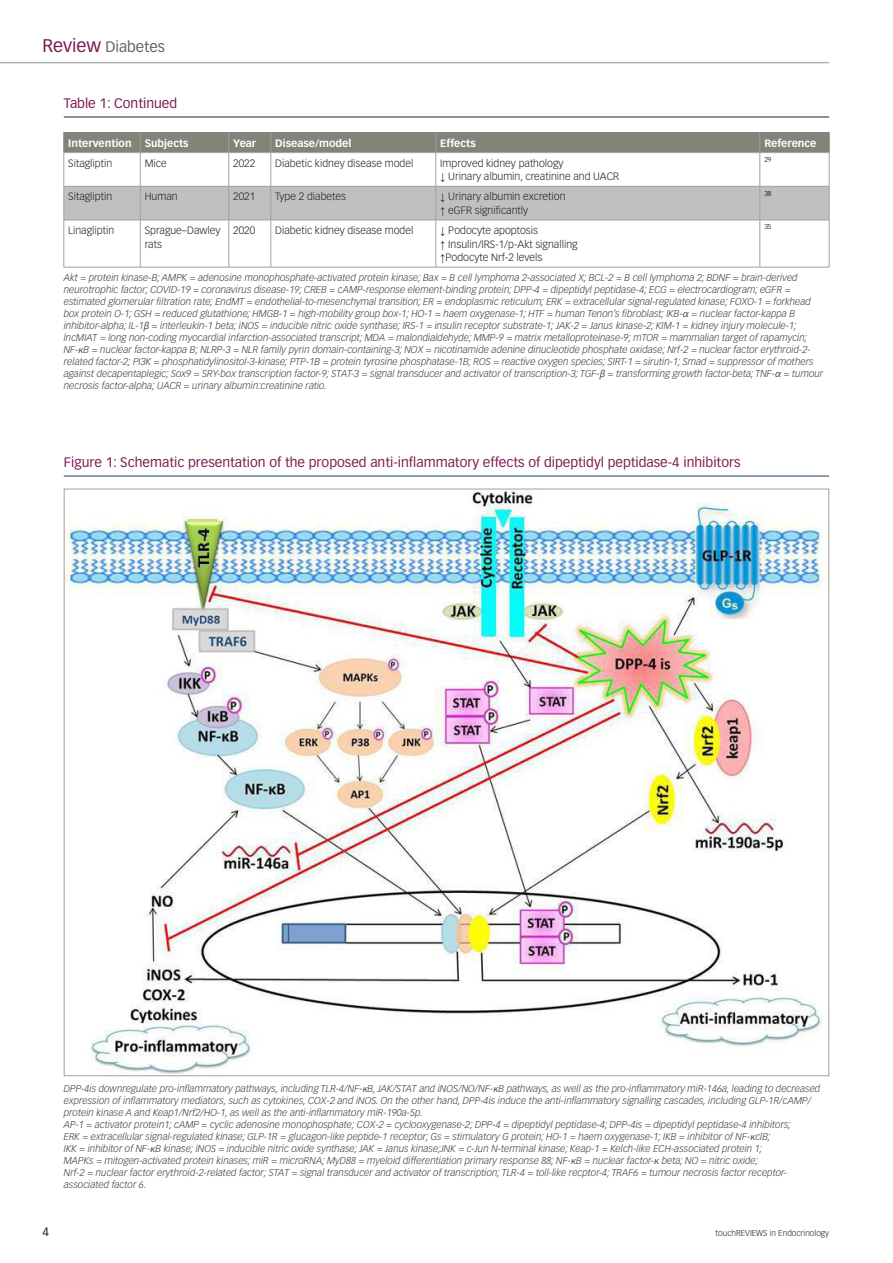
<style>
.page{position:relative;width:893px;height:1263px;background:#fff}
.page>*{position:absolute;margin:0;border:0;box-sizing:border-box;transform-origin:0 0}
.t1{font:15px "Vectora LT Std";color:#686166}
.t2{font:13.5px "Vectora LT Std";color:#7b1f4f}
.t3{font:12px "Vectora LT Std";color:#231f20}
.t4{font:300 10.5px/13.5px "Vectora LT Std";color:#231f20}
.t5{font:700 10.5px "Vectora LT Std";color:#fff}
.t6{font:italic 300 9.75px/12px "Vectora LT Std";color:#3e3e3f}
.t7{font:300 8.25px "Vectora LT Std";color:#231f20}
.t8{font:300 6.9px "Vectora LT Std";color:#000}
.s1{font-size:18px;color:#7b1f4f}
.s2{font-family:"Arial Narrow";font-weight:400}
.s3{font-family:"Segoe UI";font-weight:400}
</style>
<div class="page">
<hr style="left:0;top:62px;width:829px;height:1px;background:#939598">
<svg style="left:65px;top:153px;width:764px;height:114px"></svg>
<div style="left:65px;top:187px;width:764px;height:33px;background:#c0c0c0"></div>
<hr style="left:64px;top:153px;width:1px;height:33px;background:#a3a392">
<hr style="left:140px;top:153px;width:1px;height:33px;background:#a3a392">
<hr style="left:229px;top:153px;width:1px;height:33px;background:#a3a392">
<hr style="left:271px;top:153px;width:1px;height:33px;background:#a3a392">
<hr style="left:436px;top:153px;width:1px;height:33px;background:#a3a392">
<hr style="left:760px;top:153px;width:1px;height:33px;background:#a3a392">
<hr style="left:829px;top:153px;width:1px;height:33px;background:#a3a392">
<hr style="left:64px;top:186px;width:76px;height:1px;background:#a3a392">
<hr style="left:64px;top:186px;width:1px;height:34px;background:#a3a392">
<hr style="left:140px;top:186px;width:89px;height:1px;background:#a3a392">
<hr style="left:140px;top:186px;width:1px;height:34px;background:#a3a392">
<hr style="left:229px;top:186px;width:42px;height:1px;background:#a3a392">
<hr style="left:229px;top:186px;width:1px;height:34px;background:#a3a392">
<hr style="left:271px;top:186px;width:165px;height:1px;background:#a3a392">
<hr style="left:271px;top:186px;width:1px;height:34px;background:#a3a392">
<hr style="left:436px;top:186px;width:324px;height:1px;background:#a3a392">
<hr style="left:436px;top:186px;width:1px;height:34px;background:#a3a392">
<hr style="left:760px;top:186px;width:69px;height:1px;background:#a3a392">
<hr style="left:760px;top:186px;width:1px;height:34px;background:#a3a392">
<hr style="left:829px;top:186px;width:1px;height:34px;background:#a3a392">
<hr style="left:64px;top:220px;width:76px;height:1px;background:#a3a392">
<hr style="left:64px;top:220px;width:1px;height:47px;background:#a3a392">
<hr style="left:140px;top:220px;width:89px;height:1px;background:#a3a392">
<hr style="left:140px;top:220px;width:1px;height:47px;background:#a3a392">
<hr style="left:140px;top:267px;width:89px;height:1px;background:#a3a392">
<hr style="left:229px;top:220px;width:42px;height:1px;background:#a3a392">
<hr style="left:229px;top:220px;width:1px;height:47px;background:#a3a392">
<hr style="left:229px;top:267px;width:42px;height:1px;background:#a3a392">
<hr style="left:271px;top:220px;width:165px;height:1px;background:#a3a392">
<hr style="left:271px;top:220px;width:1px;height:47px;background:#a3a392">
<hr style="left:271px;top:267px;width:165px;height:1px;background:#a3a392">
<hr style="left:436px;top:220px;width:324px;height:1px;background:#a3a392">
<hr style="left:436px;top:220px;width:1px;height:47px;background:#a3a392">
<hr style="left:436px;top:267px;width:324px;height:1px;background:#a3a392">
<hr style="left:760px;top:220px;width:69px;height:1px;background:#a3a392">
<hr style="left:760px;top:220px;width:1px;height:47px;background:#a3a392">
<hr style="left:829px;top:220px;width:1px;height:47px;background:#a3a392">
<hr style="left:760px;top:267px;width:69px;height:1px;background:#a3a392">
<hr style="left:64px;top:267px;width:76px;height:1px;background:#a3a392">
<div style="left:64px;top:132px;width:766px;height:21px;background:#828379"></div>
<hr style="left:760px;top:152px;width:69px;height:1px;background:#a3a392">
<hr style="left:64px;top:117px;width:765px;height:1px;background:#231f20">
<hr style="left:64px;top:476px;width:765px;height:1px;background:#1d3f63">
<img style="left:66px;top:491px;width:757px;height:583px">
<h1 class="t1" style="left:43px;top:38px;width:124px"><span class="s1">Review</span> Diabetes</h1>
<h2 class="t2" style="left:64px;top:96px;width:115px">Table 1: Continued</h2>
<p class="t5" style="left:68px;top:137px;width:122px">Intervention Subjects</p>
<p class="t5" style="left:233px;top:137px;width:24px">Year</p>
<p class="t5" style="left:275px;top:137px;width:78px">Disease/model</p>
<p class="t5" style="left:440px;top:137px;width:37px">Effects</p>
<p class="t5" style="left:764px;top:137px;width:54px">Reference</p>
<p class="t4" style="left:68px;top:156px;width:45px">Sitagliptin</p>
<p class="t4" style="left:145px;top:156px;width:23px">Mice</p>
<p class="t4" style="left:233px;top:156px;width:23px">2022</p>
<p class="t4" style="left:275px;top:156px;width:140px">Diabetic kidney disease model</p>
<p class="t4" style="left:440px;top:156px;width:180px">Improved kidney pathology<br><span class="s2">↓</span> Urinary albumin, creatinine and UACR</p>
<p class="t8" style="left:764px;top:156px;width:9px">29</p>
<p class="t4" style="left:68px;top:190px;width:45px">Sitagliptin</p>
<p class="t4" style="left:145px;top:190px;width:34px">Human</p>
<p class="t4" style="left:233px;top:190px;width:23px">2021</p>
<p class="t4" style="left:275px;top:190px;width:72px">Type 2 diabetes</p>
<p class="t4" style="left:440px;top:190px;width:127px"><span class="s2">↓</span> Urinary albumin excretion <span class="s2">↑</span> eGFR significantly</p>
<p class="t8" style="left:764px;top:189px;width:9px">38</p>
<p class="t4" style="left:68px;top:224px;width:47px">Linagliptin</p>
<p class="t4" style="left:145px;top:224px;width:77px">Sprague–Dawley rats</p>
<p class="t4" style="left:233px;top:224px;width:23px">2020</p>
<p class="t4" style="left:275px;top:224px;width:140px">Diabetic kidney disease model</p>
<p class="t4" style="left:440px;top:224px;width:139px"><span class="s2">↓</span> Podocyte apoptosis<br><span class="s2">↑</span> Insulin/IRS-1/p-Akt signalling <span class="s2">↑</span>Podocyte Nrf-2 levels</p>
<p class="t8" style="left:764px;top:223px;width:9px">35</p>
<p class="t6" style="left:64px;top:271px;width:761px">Akt = protein kinase-B; AMPK = adenosine monophosphate-activated protein kinase; Bax = B cell lymphoma 2-associated X; BCL-2 = B cell lymphoma 2; BDNF = brain-derived neurotrophic factor; COVID-19 = coronavirus disease-19; CREB = cAMP-response element-binding protein; DPP-4 = dipeptidyl peptidase-4; ECG = electrocardiogram; eGFR = estimated glomerular filtration rate; EndMT = endothelial-to-mesenchymal transition; ER = endoplasmic reticulum; ERK = extracellular signal-regulated kinase; FOXO-1 = forkhead box protein O-1; GSH = reduced glutathione; HMGB-1 = high-mobility group box-1; HO-1 = haem oxygenase-1; HTF = human Tenon’s fibroblast; IKB-<span class="s3">α</span> = nuclear factor-kappa B inhibitor-alpha; IL-1<span class="s3">β</span> = interleukin-1 beta; iNOS = inducible nitric oxide synthase; IRS-1 = insulin receptor substrate-1; JAK-2 = Janus kinase-2; KIM-1 = kidney injury molecule-1; lncMIAT = long non-coding myocardial infarction-associated transcript; MDA = malondialdehyde; MMP-9 = matrix metalloproteinase-9; mTOR = mammalian target of rapamycin; NF-<span class="s3">κ</span>B = nuclear factor-kappa B; NLRP-3 = NLR family pyrin domain-containing-3; NOX = nicotinamide adenine dinucleotide phosphate oxidase; Nrf-2 = nuclear factor erythroid-2- related factor-2; PI3K = phosphatidylinositol-3-kinase; PTP-1B = protein tyrosine phosphatase-1B; ROS = reactive oxygen species; SIRT-1 = sirutin-1; Smad = suppressor of mothers against decapentaplegic; Sox9 = SRY-box transcription factor-9; STAT-3 = signal transducer and activator of transcription-3; TGF-<span class="s3">β</span> = transforming growth factor-beta; TNF-<span class="s3">α</span> = tumour necrosis factor-alpha; UACR = urinary albumin:creatinine ratio.</p>
<h2 class="t2" style="left:64px;top:454px;width:678px">Figure 1: Schematic presentation of the proposed anti-inflammatory effects of dipeptidyl peptidase-4 inhibitors</h2>
<p class="t6" style="left:64px;top:1083px;width:758px">DPP-4is downregulate pro-inflammatory pathways, including TLR-4/NF-<span class="s3">κ</span>B, JAK/STAT and iNOS/NO/NF-<span class="s3">κ</span>B pathways, as well as the pro-inflammatory miR-146a, leading to decreased expression of inflammatory mediators, such as cytokines, COX-2 and iNOS. On the other hand, DPP-4is induce the anti-inflammatory signalling cascades, including GLP-1R/cAMP/ protein kinase A and Keap1/Nrf2/HO-1, as well as the anti-inflammatory miR-190a-5p.<br>AP-1 = activator protein1; cAMP = cyclic adenosine monophosphate; COX-2 = cyclooxygenase-2; DPP-4 = dipeptidyl peptidase-4; DPP-4is = dipeptidyl peptidase-4 inhibitors;<br>ERK = extracellular signal-regulated kinase; GLP-1R = glucagon-like peptide-1 receptor; Gs = stimulatory G protein; HO-1 = haem oxygenase-1; IKB = inhibitor of NF-<span class="s3">κ</span>clB;<br>IKK = inhibitor of NF-<span class="s3">κ</span>B kinase; iNOS = inducible nitric oxide synthase; JAK = Janus kinase;JNK = c-Jun N-terminal kinase; Keap-1 = Kelch-like ECH-associated protein 1;<br>MAPKs = mitogen-activated protein kinases; miR = microRNA; MyD88 = myeloid differentiation primary response 88; NF-<span class="s3">κ</span>B = nuclear factor-<span class="s3">κ</span> beta; NO = nitric oxide;<br>Nrf-2 = nuclear factor erythroid-2-related factor; STAT = signal transducer and activator of transcription; TLR-4 = toll-like recptor-4; TRAF6 = tumour necrosis factor receptor&shy;associated factor 6.</p>
<p class="t3" style="left:43px;top:1224px;width:8px">4</p>
<p class="t7" style="left:716px;top:1228px;width:115px">touchREVIEWS in Endocrinology</p>
</div>
